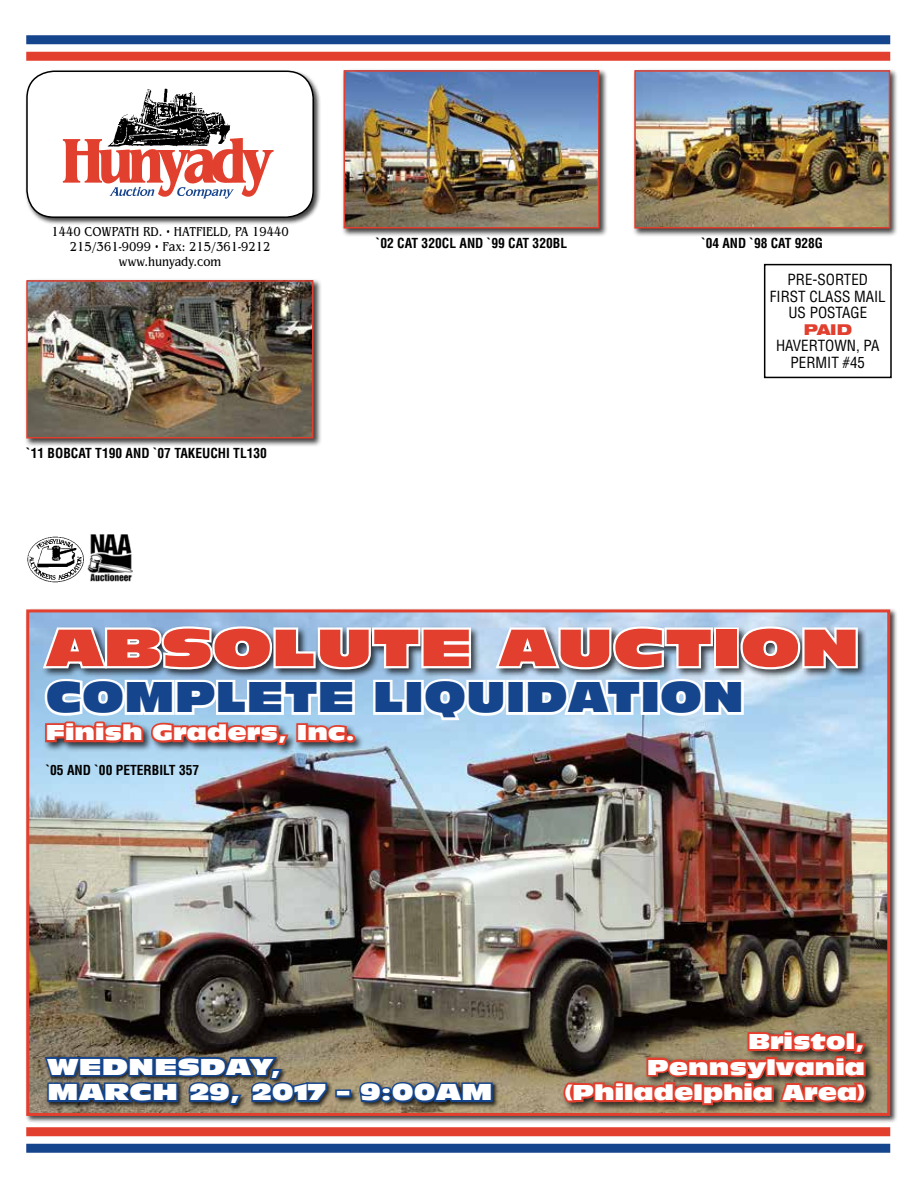
<style>
.page{position:relative;width:918px;height:1188px;background:#fff}
.page>*{position:absolute;margin:0;border:0;box-sizing:border-box;transform-origin:0 0}
.t1{font:51px "Antique Olive Std Nord";color:#e23f2e;scale:1.1 1}
.t2{font:42px "Antique Olive Std Nord";color:#15458d;scale:.94 1}
.t3{font:22.5px/25.5px "Antique Olive Std Nord";color:#fff;scale:1.09 1}
.t4{font:21px/25.5px "Antique Olive Std Nord";color:#fff;text-align:right}
.t5{font:condensed 15px/16.5px "Helvetica LT Std";color:#000;text-align:center}
.t6{font:900 expanded 15px "Helvetica Neue LT Std";color:#e23f2e}
.t7{font:700 condensed 13.5px "Helvetica LT Std";color:#000}
.t8{font:13.5px/15px "Benguiat Std";color:#000;text-align:center;scale:.85 1}
</style>
<div class="page">
<div style="left:26px;top:35px;width:864px;height:9px;background:#15458d"></div>
<div style="left:26px;top:1144px;width:864px;height:9px;background:#15458d"></div>
<div style="left:26px;top:52px;width:864px;height:9px;background:#e23f2e"></div>
<div style="left:26px;top:1127px;width:864px;height:9px;background:#e23f2e"></div>
<div style="left:632px;top:68px;width:267px;height:169px;background:#000;opacity:.75"></div>
<img style="left:637px;top:73px;width:250px;height:153px">
<div style="left:634px;top:70px;width:256px;height:159px;border:2px solid #e23f2e"></div>
<div style="left:342px;top:68px;width:266px;height:169px;background:#000;opacity:.75"></div>
<img style="left:347px;top:73px;width:249px;height:153px">
<div style="left:344px;top:70px;width:255px;height:159px;border:2px solid #e23f2e"></div>
<div style="left:764px;top:264px;width:128px;height:114px;border:2px solid #000"></div>
<img style="left:27px;top:536px;width:57px;height:46px">
<img style="left:88px;top:534px;width:45px;height:48px">
<div style="left:24px;top:278px;width:298px;height:169px;background:#000;opacity:.75"></div>
<img style="left:29px;top:283px;width:282px;height:153px">
<div style="left:26px;top:280px;width:288px;height:159px;border:2px solid #e23f2e"></div>
<div style="left:25px;top:608px;width:873px;height:515px;background:#000;opacity:.75"></div>
<img style="left:30px;top:613px;width:856px;height:499px">
<div style="left:561px;top:1028px;width:315px;height:87px;background:#000;opacity:.75"></div>
<svg style="left:561px;top:1028px;width:308px;height:100px;background:#a06150"></svg>
<div style="left:44px;top:1054px;width:455px;height:57px;background:#000;opacity:.75"></div>
<svg style="left:42px;top:1039px;width:287px;height:77px;background:#55565f"></svg>
<div style="left:335px;top:1089px;width:16px;height:8px;border:4px solid #15458d"></div>
<svg style="left:358px;top:1065px;width:137px;height:51px;background:#706966"></svg>
<svg style="left:40px;top:624px;width:820px;height:144px"></svg>
<div style="left:25px;top:69px;width:297px;height:156px;background:#000;opacity:.75"></div>
<div style="left:27px;top:71px;width:286px;height:146px;background:#fff;border-radius:27px"></div>
<div style="left:26px;top:71px;width:288px;height:147px;border:2px solid #000;border-radius:27px"></div>
<svg style="left:63px;top:138px;width:211px;height:61px"></svg>
<img style="left:106px;top:88px;width:124px;height:59px">
<p class="t8" style="left:51px;top:224px;width:281px">1440 COWPATH RD. • HATFIELD, PA 19440<br>215/361-9099 • Fax: 215/361-9212 www.hunyady.com</p>
<p class="t7" style="left:26px;top:445px;width:242px">`11 BOBCAT T190 AND `07 TAKEUCHI TL130</p>
<p class="t7" style="left:376px;top:235px;width:193px">`02 CAT 320CL AND `99 CAT 320BL</p>
<p class="t7" style="left:701px;top:235px;width:123px">`04 AND `98 CAT 928G</p>
<p class="t5" style="left:770px;top:271px;width:117px">PRE-SORTED<br>FIRST CLASS MAIL<br>US POSTAGE</p>
<p class="t6" style="left:804px;top:319px;width:50px">PAID</p>
<p class="t5" style="left:776px;top:337px;width:105px">HAVERTOWN, PA<br>PERMIT #45</p>
<h1 class="t1" style="left:46px;top:616px;width:742px">ABSOLUTE AUCTION</h1>
<h2 class="t2" style="left:46px;top:671px;width:745px">COMPLETE LIQUIDATION</h2>
<h3 class="t4" style="left:46px;top:720px;width:311px">Finish Graders, Inc.</h3>
<p class="t7" style="left:46px;top:761px;width:155px">`05 AND `00 PETERBILT 357</p>
<h3 class="t3" style="left:47px;top:1054px;width:410px">WEDNESDAY,<br>MARCH 29, 2017 – 9:00AM</h3>
<h3 class="t4" style="left:565px;top:1029px;width:301px">Bristol,<br>Pennsylvania (Philadelphia Area)</h3>
</div>
